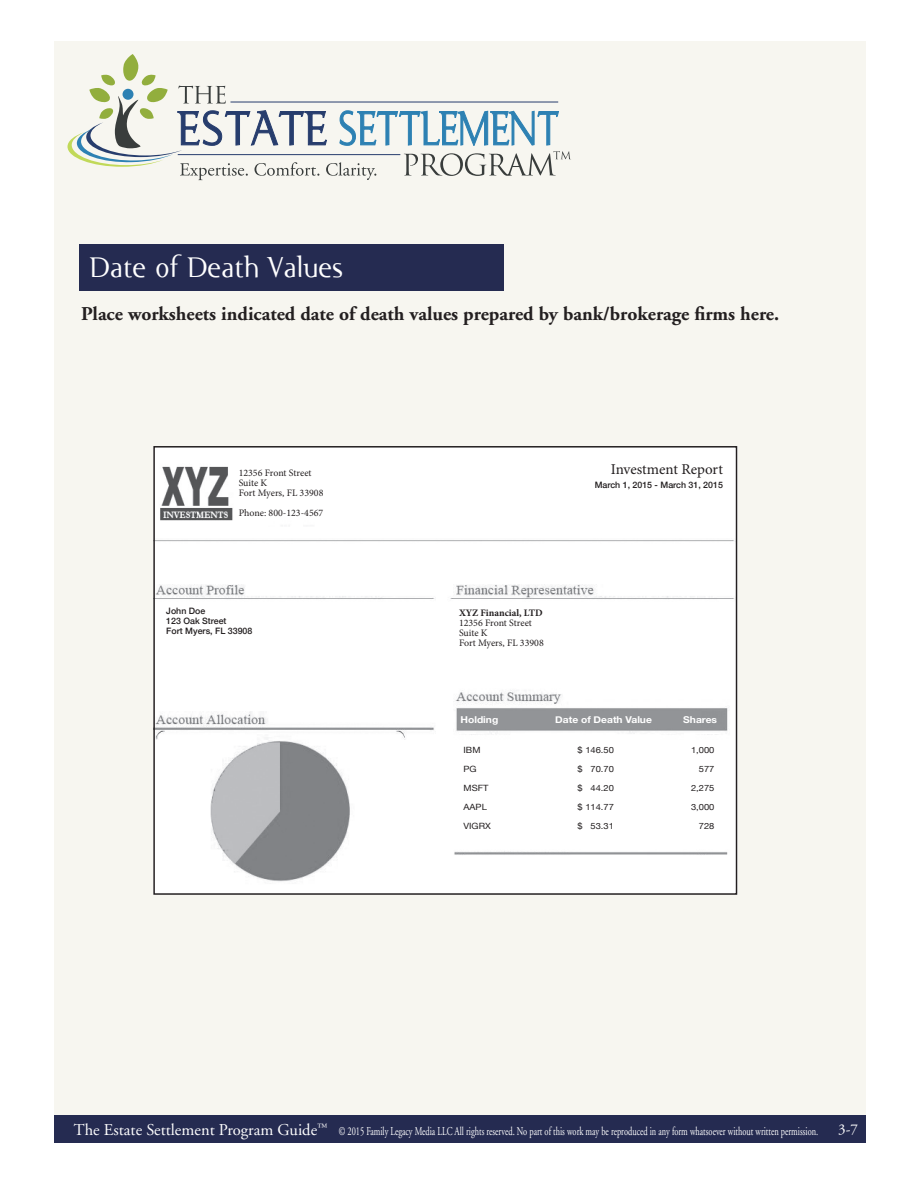
<style>
.page{position:relative;width:918px;height:1188px;background:#fff}
.page>*{position:absolute;margin:0;border:0;box-sizing:border-box;transform-origin:0 0}
.t1{font:33px "Ela Demiserif";color:#fff}
.t2{font:700 19.5px "Adobe Garamond";color:#231f20}
.t3{font:16.5px "Adobe Garamond";color:#fff}
.t4{font:15px "Minion Pro";color:#231f20}
.t5{font:15px "Adobe Garamond";color:#fff}
.t6{font:12px "Adobe Garamond";color:#fff;scale:.7 1}
.t7{font:9.9px/9.9px "Minion Pro";color:#231f20}
.t8{font:700 9.9px "Minion Pro";color:#231f20}
.t9{font:700 9.45px "Helvetica Neue";color:#fff;scale:1.09 1}
.t10{font:500 8.85px/9.9px "Helvetica Neue";color:#231f20}
.t11{font:8.55px "Helvetica Neue";color:#231f20;scale:1.09 1}
</style>
<div class="page">
<div style="left:55px;top:41px;width:811px;height:1082px;background:#f7f6f0"></div>
<div style="left:55px;top:1115px;width:811px;height:28px;background:#252b51"></div>
<svg style="left:68px;top:54px;width:503px;height:126px"></svg>
<div style="left:123px;top:89px;width:11px;height:11px;background:#2d81b3;border-radius:50%"></div>
<img style="left:156px;top:449px;width:578px;height:443px">
<div style="left:153px;top:446px;width:584px;height:449px;border:2px solid #231f20"></div>
<div style="left:80px;top:244px;width:424px;height:46px;background:#252b51"></div>
<h1 class="t1" style="left:90px;top:250px;width:255px">Date of Death Values</h1>
<h2 class="t2" style="left:81px;top:303px;width:700px">Place worksheets indicated date of death values prepared by bank/brokerage firms here.</h2>
<p class="t7" style="left:239px;top:468px;width:74px">12356 Front Street</p>
<p class="t4" style="left:611px;top:459px;width:114px">Investment Report</p>
<p class="t7" style="left:239px;top:478px;width:86px">Suite K<br>Fort Myers, FL 33908</p>
<p class="t7" style="left:239px;top:508px;width:86px">Phone: 800-123-4567</p>
<p class="t10" style="left:595px;top:480px;width:130px">March 1, 2015 - March 31, 2015</p>
<p class="t10" style="left:166px;top:605px;width:88px">John Doe<br>123 Oak Street<br>Fort Myers, FL 33908</p>
<p class="t8" style="left:459px;top:606px;width:85px">XYZ Financial, LTD</p>
<p class="t7" style="left:459px;top:618px;width:86px">12356 Front Street<br>Suite K<br>Fort Myers, FL 33908</p>
<p class="t9" style="left:460px;top:712px;width:36px">Holding</p>
<p class="t9" style="left:555px;top:712px;width:90px">Date of Death Value</p>
<p class="t9" style="left:683px;top:712px;width:33px">Shares</p>
<p class="t11" style="left:464px;top:744px;width:17px">IBM</p>
<p class="t11" style="left:464px;top:763px;width:14px">PG</p>
<p class="t11" style="left:464px;top:782px;width:24px">MSFT</p>
<p class="t11" style="left:464px;top:801px;width:23px">AAPL</p>
<p class="t11" style="left:464px;top:820px;width:27px">VIGRX</p>
<p class="t11" style="left:578px;top:744px;width:35px">$ 146.50</p>
<p class="t11" style="left:578px;top:763px;width:35px">$ 70.70</p>
<p class="t11" style="left:578px;top:782px;width:35px">$ 44.20</p>
<p class="t11" style="left:578px;top:801px;width:35px">$ 114.77</p>
<p class="t11" style="left:578px;top:820px;width:35px">$ 53.31</p>
<p class="t11" style="left:691px;top:744px;width:23px">1,000</p>
<p class="t11" style="left:699px;top:763px;width:16px">577</p>
<p class="t11" style="left:691px;top:782px;width:23px">2,275</p>
<p class="t11" style="left:691px;top:801px;width:23px">3,000</p>
<p class="t11" style="left:699px;top:820px;width:16px">728</p>
<h3 class="t3" style="left:74px;top:1121px;width:255px">The Estate Settlement Program Guide<sup>™</sup></h3>
<p class="t5" style="left:838px;top:1121px;width:21px">3-7</p>
<p class="t6" style="left:339px;top:1125px;width:687px">© 2015 Family Legacy Media LLC All rights reserved. No part of this work may be reproduced in any form whatsoever without written permission.</p>
</div>
